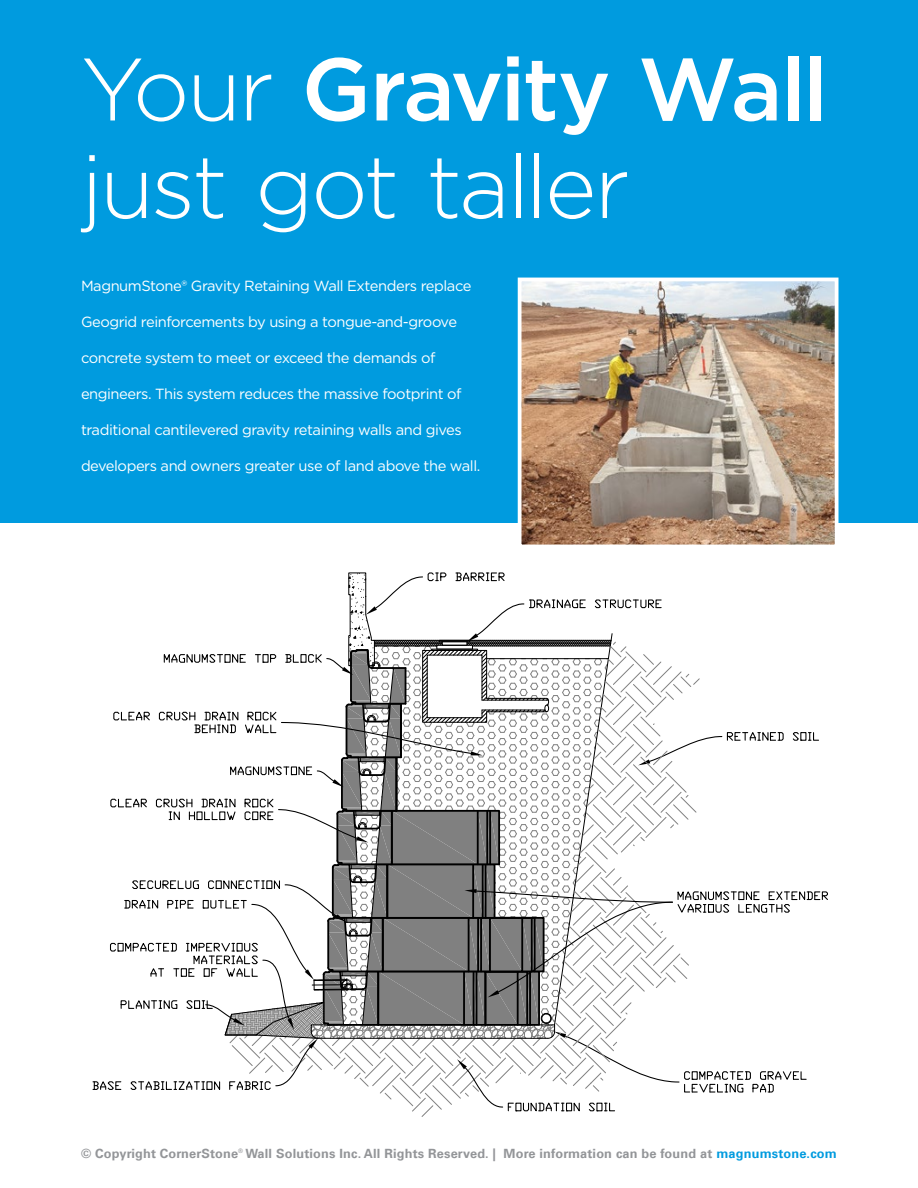
<style>
.page{position:relative;width:918px;height:1188px;background:#fff}
.page>*{position:absolute;margin:0;border:0;box-sizing:border-box;transform-origin:0 0}
.t1{font:300 88.5px/97.5px "Gotham";letter-spacing:-.035em;color:#fff}
.t2{font:14.7px "Gotham";letter-spacing:-.03em;color:#fff}
.t3{font:700 12.75px "Univers LT";letter-spacing:.015em;color:#939598}
.s1{font-weight:500}
.s2{color:#009bdf}
</style>
<div class="page">
<div style="left:0;top:0;width:918px;height:523px;background:#009bdf"></div>
<svg style="left:92px;top:572px;width:736px;height:545px"></svg>
<img style="left:523px;top:283px;width:311px;height:260px">
<div style="left:518px;top:278px;width:321px;height:270px;border:4px solid #fff"></div>
<h1 class="t1" style="left:81px;top:45px;width:749px">Your <span class="s1">Gravity Wall </span>just got taller</h1>
<p class="t2" style="left:81px;top:279px;width:392px">MagnumStone® Gravity Retaining Wall Extenders replace</p>
<p class="t2" style="left:81px;top:315px;width:378px">Geogrid reinforcements by using a tongue-and-groove</p>
<p class="t2" style="left:81px;top:351px;width:356px">concrete system to meet or exceed the demands of</p>
<p class="t2" style="left:81px;top:387px;width:382px">engineers. This system reduces the massive footprint of</p>
<p class="t2" style="left:81px;top:423px;width:382px">traditional cantilevered gravity retaining walls and gives</p>
<p class="t2" style="left:81px;top:459px;width:401px">developers and owners greater use of land above the wall.</p>
<p class="t3" style="left:81px;top:1149px;width:757px">© Copyright CornerStone<sup>®</sup> Wall Solutions Inc. All Rights Reserved. | More information can be found at <span class="s2">magnumstone.com</span></p>
</div>
